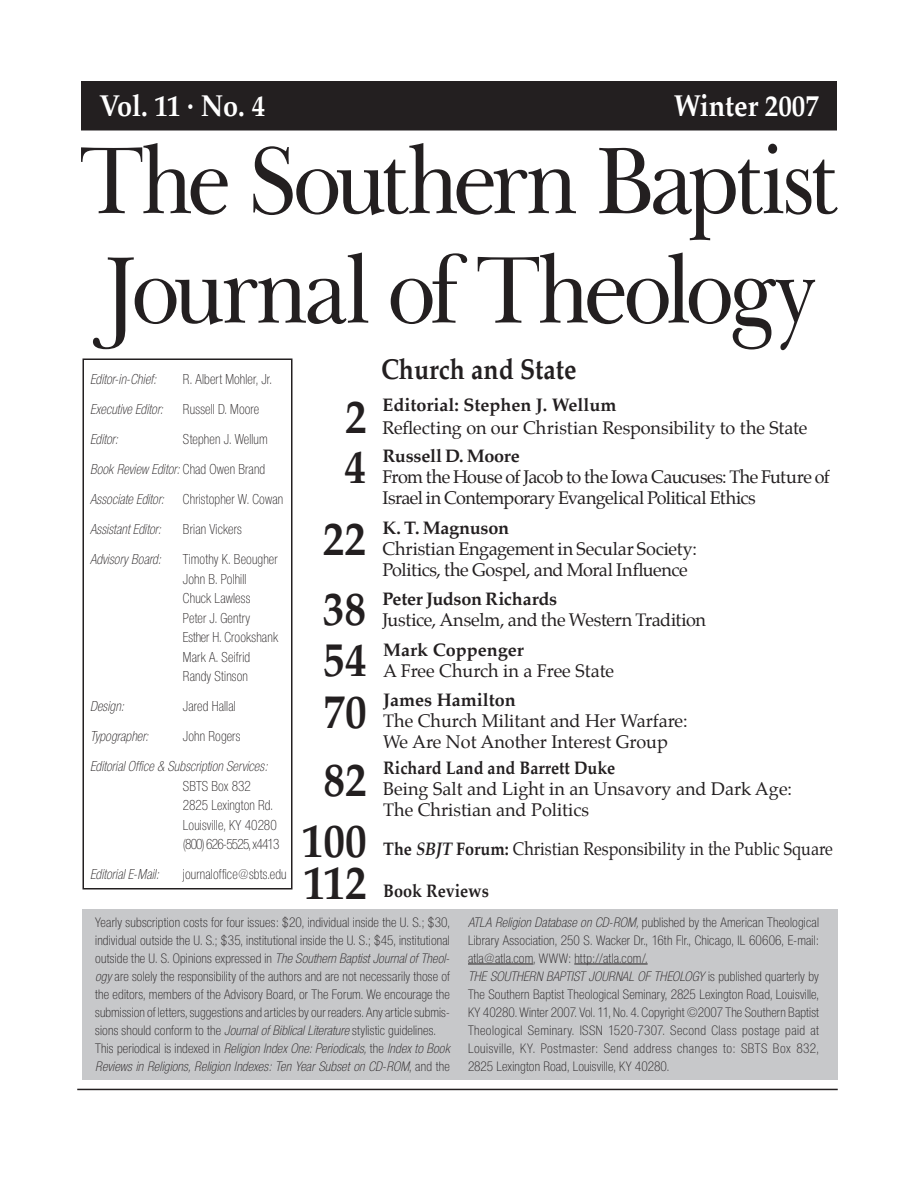
<style>
.page{position:relative;width:918px;height:1188px;background:#fff}
.page>*{position:absolute;margin:0;border:0;box-sizing:border-box;transform-origin:0 0}
.t1{font:97.5px/109.5px "New Baskerville IT Cby BT";letter-spacing:-.055em;color:#231f20;scale:.9 1}
.t2{font:700 48px/60.8px "Palatino";color:#231f20;text-align:center;scale:.9 1}
.t3{font:700 30px "Palatino";color:#fff;scale:.9 1}
.t4{font:700 28.5px "Palatino";color:#231f20;scale:.87 1}
.t5{font:18px/21px "Palatino";color:#231f20}
.t6{font:700 18px "Palatino";color:#231f20}
.t7{font:18px/21px "Palatino";letter-spacing:-.035em;color:#231f20}
.t8{font:18px "Palatino";color:#231f20;scale:.9 1}
.t9{font:18px "Palatino";letter-spacing:-.02em;color:#231f20}
.t10{font:700 18px "Palatino";color:#231f20;scale:.9 1}
.t11{font:15px/19.5px "Sans Thin Condensed DTC";letter-spacing:.01em;color:#231f20;scale:.95 1}
.t12{font:15px/30px "Sans Thin Condensed Oblique DTC";letter-spacing:.01em;color:#231f20;scale:.95 1}
.t13{font:14.25px/18px "Sans Thin Condensed DTC";letter-spacing:.01em;color:#231f20;text-align:justify}
.t14{font:14.25px/18px "Sans Thin Condensed Oblique DTC";letter-spacing:.01em;color:#231f20}
.s1{font-family:"Sans Thin Condensed DTC"}
.s2{font-family:"Sans Thin Condensed Oblique DTC"}
.s3{font-weight:700}
.s4{font-weight:700;font-style:italic}
</style>
<div class="page">
<hr style="left:77px;top:1089px;width:761px;height:1px;background:#231f20">
<div style="left:82px;top:909px;width:756px;height:171px;background:#c7c8ca"></div>
<div style="left:82px;top:82px;width:754px;height:48px;background:#231f20"></div>
<div style="left:81px;top:81px;width:756px;height:49px;border:2px solid #231f20"></div>
<div style="left:82px;top:358px;width:210px;height:532px;border:2px solid #231f20"></div>
<hr style="left:468px;top:964px;width:65px;height:1px;background:#231f20">
<hr style="left:574px;top:964px;width:74px;height:1px;background:#231f20">
<h3 class="t3" style="left:99px;top:92px;width:186px">Vol. 11 · No. 4</h3>
<h3 class="t3" style="left:674px;top:92px;width:163px">Winter 2007</h3>
<h1 class="t1" style="left:81px;top:136px;width:843px">The Southern Baptist<br>Journal of Theology</h1>
<p class="t12" style="left:90px;top:365px;width:71px">Editor-in-Chief:</p>
<p class="t11" style="left:183px;top:371px;width:95px">R. Albert Mohler, Jr.</p>
<p class="t12" style="left:90px;top:395px;width:78px">Executive Editor:</p>
<p class="t11" style="left:183px;top:401px;width:82px">Russell D. Moore</p>
<p class="t12" style="left:90px;top:425px;width:31px">Editor:</p>
<p class="t11" style="left:183px;top:431px;width:91px">Stephen J. Wellum</p>
<p class="t12" style="left:90px;top:455px;width:186px">Book Review Editor: <span class="s1">Chad Owen Brand<br></span>Associate Editor:</p>
<p class="t11" style="left:183px;top:491px;width:107px">Christopher W. Cowan</p>
<h2 class="t2" style="left:345px;top:389px;width:25px">2</h2>
<h2 class="t2" style="left:344px;top:440px;width:25px">4</h2>
<h3 class="t4" style="left:381px;top:356px;width:226px">Church and State</h3>
<p class="t6" style="left:382px;top:396px;width:236px">Editorial: Stephen J. Wellum</p>
<p class="t5" style="left:382px;top:418px;width:426px">Reflecting on our Christian Responsibility to the State</p>
<p class="t6" style="left:382px;top:447px;width:139px">Russell D. Moore</p>
<p class="t7" style="left:382px;top:467px;width:449px">From the House of Jacob to the Iowa Caucuses: The Future of<br>Israel in Contemporary Evangelical Political Ethics</p>
<p class="t6" style="left:382px;top:519px;width:128px">K. T. Magnuson</p>
<p class="t5" style="left:382px;top:540px;width:316px">Christian Engagement in Secular Society:<br>Politics, the Gospel, and Moral Influence</p>
<h2 class="t2" style="left:323px;top:512px;width:50px">22</h2>
<p class="t12" style="left:90px;top:515px;width:76px">Assistant Editor:</p>
<p class="t11" style="left:183px;top:521px;width:64px">Brian Vickers</p>
<p class="t12" style="left:90px;top:545px;width:76px">Advisory Board:</p>
<p class="t11" style="left:183px;top:551px;width:102px">Timothy K. Beougher<br>John B. Polhill<br>Chuck Lawless<br>Peter J. Gentry<br>Esther H. Crookshank<br>Mark A. Seifrid<br>Randy Stinson</p>
<p class="t12" style="left:90px;top:692px;width:37px">Design:</p>
<p class="t11" style="left:183px;top:698px;width:57px">Jared Hallal</p>
<p class="t12" style="left:90px;top:722px;width:63px">Typographer:</p>
<p class="t11" style="left:183px;top:728px;width:62px">John Rogers</p>
<p class="t12" style="left:90px;top:752px;width:188px">Editorial Office &amp; Subscription Services:</p>
<p class="t11" style="left:183px;top:777px;width:103px">SBTS Box 832<br>2825 Lexington Rd.<br>Louisville, KY 40280 (800) 626-5525, x4413</p>
<p class="t12" style="left:90px;top:860px;width:74px">Editorial E-Mail:</p>
<p class="t11" style="left:183px;top:866px;width:111px">journaloffice@sbts.edu</p>
<p class="t13" style="left:95px;top:914px;width:356px">Yearly subscription costs for four issues: $20, individual inside the U. S.; $30, individual outside the U. S.; $35, institutional inside the U. S.; $45, institutional outside the U. S. Opinions expressed in <span class="s2">The Southern Baptist Journal of Theol&shy;ogy</span> are solely the responsibility of the authors and are not necessarily those of the editors, members of the Advisory Board, or The Forum. We encourage the submission of letters, suggestions and articles by our readers. Any article submis&shy;sions should conform to the <span class="s2">Journal of Biblical Literature</span> stylistic guidelines.</p>
<p class="t14" style="left:95px;top:1040px;width:356px"><span class="s1">This periodical is indexed in</span> Religion Index One: Periodicals, <span class="s1">the</span> Index to Book<br>Reviews in Religions, Religion Indexes: Ten Year Subset on CD-ROM<span class="s1">, and the</span></p>
<h2 class="t2" style="left:323px;top:582px;width:50px">38</h2>
<p class="t6" style="left:382px;top:590px;width:176px">Peter Judson Richards</p>
<p class="t9" style="left:382px;top:611px;width:325px">Justice, Anselm, and the Western Tradition</p>
<p class="t6" style="left:383px;top:641px;width:142px">Mark Coppenger</p>
<h2 class="t2" style="left:324px;top:632px;width:50px">54</h2>
<p class="t5" style="left:383px;top:661px;width:232px">A Free Church in a Free State</p>
<p class="t6" style="left:383px;top:691px;width:134px">James Hamilton</p>
<p class="t5" style="left:383px;top:712px;width:306px">The Church Militant and Her Warfare:<br>We Are Not Another Interest Group</p>
<h2 class="t2" style="left:324px;top:684px;width:50px">70</h2>
<p class="t10" style="left:383px;top:759px;width:259px">Richard Land and Barrett Duke</p>
<p class="t5" style="left:383px;top:779px;width:410px">Being Salt and Light in an Unsavory and Dark Age:<br>The Christian and Politics</p>
<h2 class="t2" style="left:302px;top:753px;width:73px">82<br>100</h2>
<p class="t8" style="left:383px;top:841px;width:501px"><span class="s3">The</span> <span class="s4">SBJT</span> <span class="s3">Forum:</span> Christian Responsibility in the Public Square</p>
<h2 class="t2" style="left:304px;top:856px;width:72px">112</h2>
<p class="t10" style="left:383px;top:883px;width:119px">Book Reviews</p>
<p class="t13" style="left:468px;top:914px;width:353px"><span class="s2">ATLA Religion Database on CD-ROM,</span> published by the American Theological Library Association, 250 S. Wacker Dr., 16th Flr., Chicago, IL 60606, E-mail: atla@atla.com, WWW: http://atla.com/.</p>
<p class="t14" style="left:468px;top:968px;width:353px">THE SOUTHERN BAPTIST JOURNAL OF THEOLOGY <span class="s1">is published quarterly by</span></p>
<p class="t13" style="left:468px;top:986px;width:353px">The Southern Baptist Theological Seminary, 2825 Lexington Road, Louisville, KY 40280. Winter 2007. Vol. 11, No. 4. Copyright ©2007 The Southern Baptist Theological Seminary. ISSN 1520-7307. Second Class postage paid at Louisville, KY. Postmaster: Send address changes to: SBTS Box 832, 2825 Lexington Road, Louisville, KY 40280.</p>
</div>
